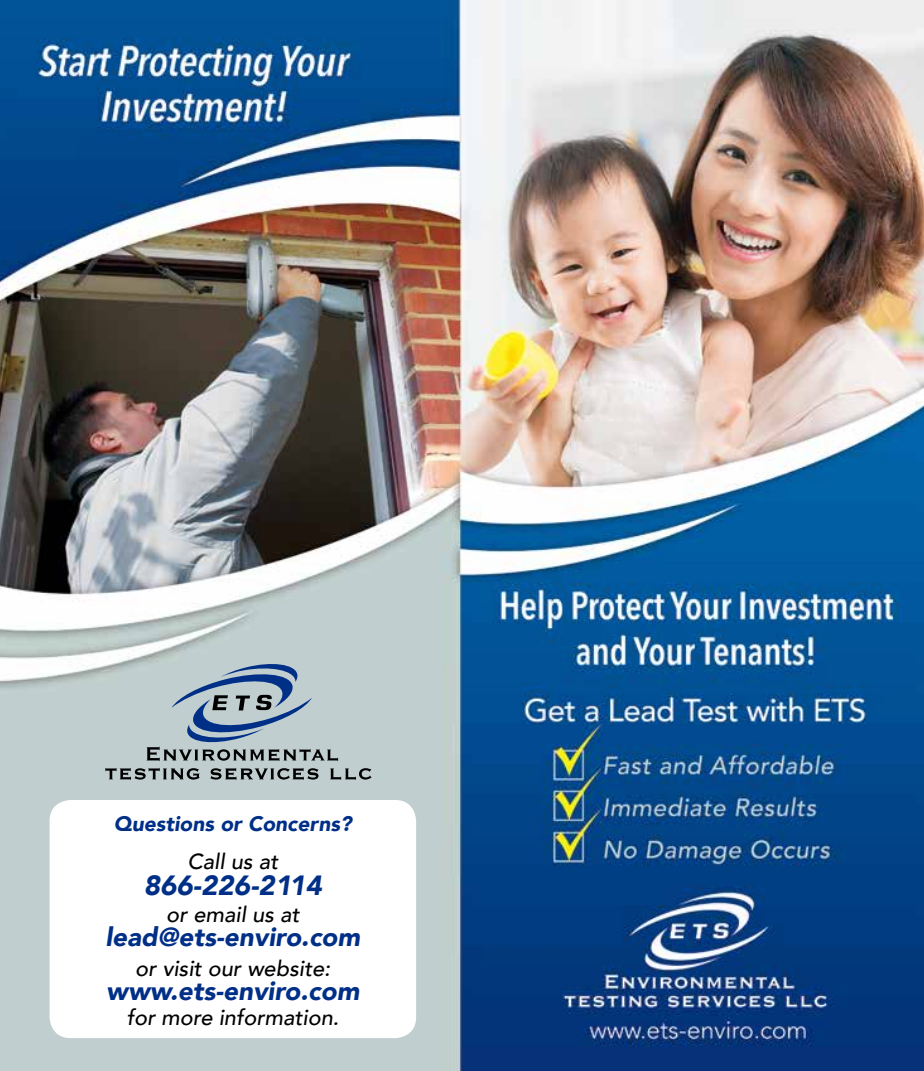
<style>
.page{position:relative;width:924px;height:1071px;background:#fff}
.page>*{position:absolute;margin:0;border:0;box-sizing:border-box;transform-origin:0 0}
.t1{font:italic 900 27.65px "Avenir";color:#002f87}
.t2{font:italic 900 26.07px "Avenir";color:#002f87}
.t3{font:italic 500 21.88px "Avenir";color:#000}
.t4{font:italic 900 21px "Avenir";color:#002f87}
</style>
<div class="page">
<img style="left:0;top:0;width:924px;height:1071px">
<svg style="left:105px;top:768px;width:95px;height:12px"></svg>
<svg style="left:210px;top:768px;width:109px;height:12px"></svg>
<svg style="left:330px;top:768px;width:42px;height:12px"></svg>
<svg style="left:147px;top:664px;width:191px;height:97px"></svg>
<div style="left:50px;top:800px;width:366px;height:238px;background:#fff;border-radius:21px"></div>
<p class="t4" style="left:114px;top:806px;width:239px">Questions or Concerns?</p>
<p class="t3" style="left:188px;top:848px;width:92px">Call us at</p>
<p class="t1" style="left:144px;top:863px;width:180px">866-226-2114</p>
<p class="t3" style="left:166px;top:901px;width:135px">or email us at</p>
<p class="t2" style="left:105px;top:916px;width:256px">lead@ets-enviro.com</p>
<p class="t3" style="left:135px;top:955px;width:197px">or visit our website:</p>
<p class="t2" style="left:106px;top:970px;width:255px">www.ets-enviro.com</p>
<p class="t3" style="left:127px;top:1004px;width:214px">for more information.</p>
</div>
